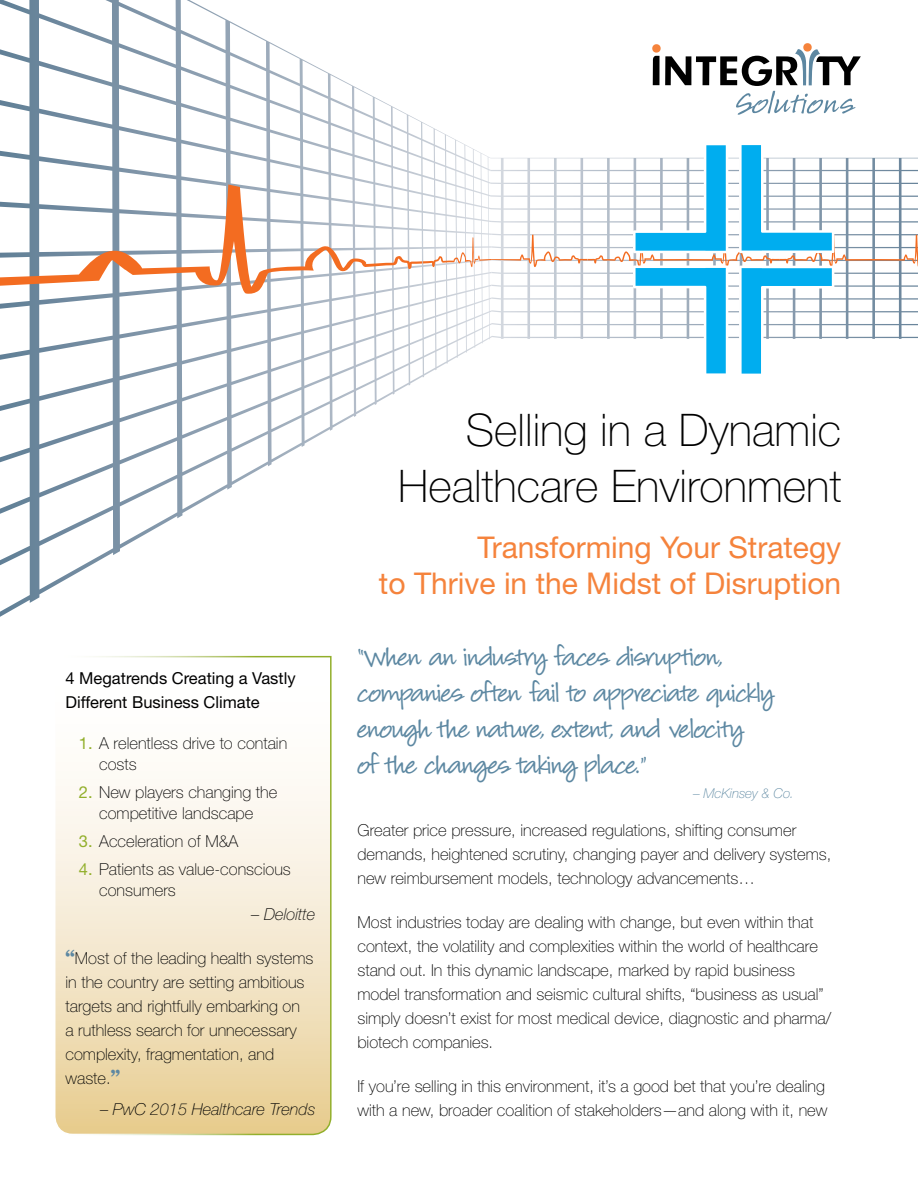
<style>
.page{position:relative;width:918px;height:1188px;background:#fff}
.page>*{position:absolute;margin:0;border:0;box-sizing:border-box;transform-origin:0 0}
.t1{font:100 45px/55.5px "Helvetica Neue LT Std";color:#000;text-align:right}
.t2{font:39px/36px "Louisiana";letter-spacing:-.025em;color:#5d88a2}
.t3{font:30px/36px "Helvetica Neue LT Std";color:#f5833c;text-align:right}
.t4{font:100 16.5px/24px "Helvetica Neue LT Std";color:#000}
.t5{font:16.5px/24px "Helvetica Neue LT Std";color:#000}
.t6{font:italic 100 16.5px "Helvetica Neue LT Std";color:#000}
.t7{font:italic 100 13.5px "Helvetica Neue";color:#5d88a2}
.s1{font-weight:400;color:#92af2b}
.s2{font-family:"New Century Schlbk";font-weight:700;font-size:19.5px;color:#5d88a2}
</style>
<div class="page">
<svg style="left:0;top:0;width:435px;height:617px"></svg>
<svg style="left:491px;top:158px;width:427px;height:181px"></svg>
<svg style="left:491px;top:235px;width:427px;height:32px"></svg>
<svg style="left:633px;top:145px;width:201px;height:229px"></svg>
<svg style="left:0;top:184px;width:491px;height:110px"></svg>
<svg style="left:55px;top:655px;width:277px;height:481px"></svg>
<div style="left:803px;top:43px;width:9px;height:9px;background:#f5833c;border-radius:50%"></div>
<svg style="left:653px;top:49px;width:208px;height:66px"></svg>
<div style="left:652px;top:44px;width:9px;height:9px;background:#f5833c;border-radius:50%"></div>
<p class="t5" style="left:65px;top:666px;width:232px">4 Megatrends Creating a Vastly<br>Different Business Climate</p>
<p class="t4" style="left:99px;top:733px;width:190px;line-height:21px;text-indent:-20px"><span class="s1">1.</span> A relentless drive to contain costs</p>
<p class="t4" style="left:79px;top:782px;width:200px;line-height:21px;text-align:center"><span class="s1">2.</span> New players changing the competitive landscape</p>
<p class="t4" style="left:79px;top:829px;width:161px"><span class="s1">3.</span> Acceleration of M&amp;A</p>
<p class="t4" style="left:99px;top:858px;width:193px;line-height:21px;text-indent:-20px"><span class="s1">4.</span> Patients as value-conscious consumers</p>
<p class="t6" style="left:251px;top:904px;width:66px">– Deloitte</p>
<p class="t4" style="left:65px;top:946px;width:250px"><span class="s2">“</span>Most of the leading health systems in the country are setting ambitious targets and rightfully embarking on<br>a ruthless search for unnecessary complexity, fragmentation, and waste.<span class="s2">”</span></p>
<p class="t6" style="left:100px;top:1099px;width:217px">– PwC 2015 Healthcare Trends</p>
<h1 class="t1" style="left:398px;top:403px;width:445px">Selling in a Dynamic<br>Healthcare Environment</h1>
<h3 class="t3" style="left:379px;top:529px;width:464px">Transforming Your Strategy<br>to Thrive in the Midst of Disruption</h3>
<h2 class="t2" style="left:357px;top:634px;width:417px">“When an industry faces disruption, companies often fail to appreciate quickly enough the nature, extent, and velocity of the changes taking place.”</h2>
<p class="t7" style="left:693px;top:785px;width:103px">– McKinsey &amp; Co.</p>
<p class="t4" style="left:357px;top:818px;width:475px">Greater price pressure, increased regulations, shifting consumer demands, heightened scrutiny, changing payer and delivery systems, new reimbursement models, technology advancements…</p>
<p class="t4" style="left:357px;top:910px;width:475px">Most industries today are dealing with change, but even within that context, the volatility and complexities within the world of healthcare stand out. In this dynamic landscape, marked by rapid business model transformation and seismic cultural shifts, “business as usual” simply doesn’t exist for most medical device, diagnostic and pharma/ biotech companies.</p>
<p class="t4" style="left:357px;top:1074px;width:472px">If you’re selling in this environment, it’s a good bet that you’re dealing with a new, broader coalition of stakeholders—and along with it, new</p>
</div>
